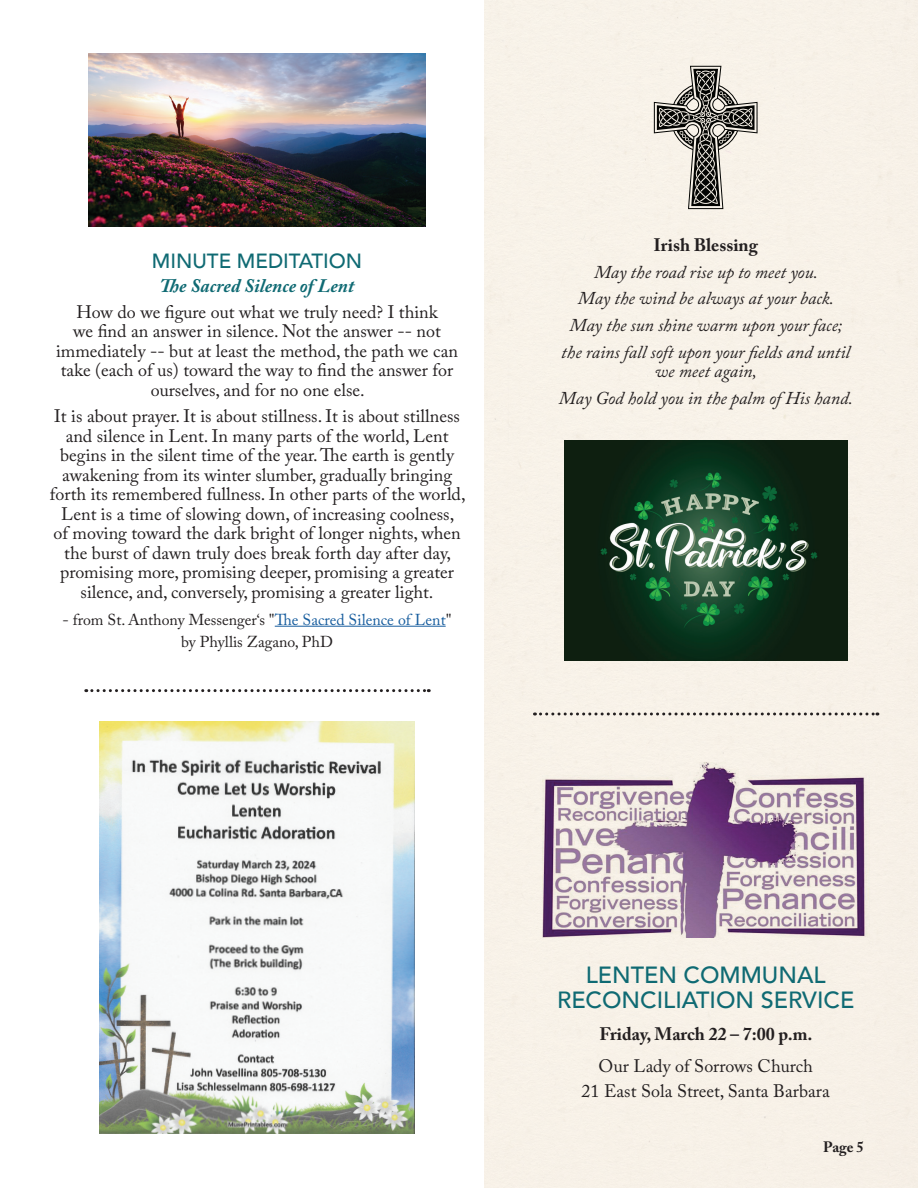
<style>
.page{position:relative;width:918px;height:1188px;background:#fff}
.page>*{position:absolute;margin:0;border:0;box-sizing:border-box;transform-origin:0 0}
.t1{font:500 23.4px/25.3px "Avenir";color:#0f6a73;text-align:center}
.t2{font:500 20.55px "Avenir";color:#0f6a73}
.t3{font:italic 700 19.05px "Adobe Caslon Pro";color:#0f6a73}
.t4{font:18px/19.5px "Adobe Caslon Pro";color:#231f20;text-align:center}
.t5{font:italic 18px/26.7px "Adobe Caslon Pro";color:#231f20;text-align:center}
.t6{font:700 18px "Adobe Caslon Pro";color:#231f20}
.t7{font:15.75px/22.2px "Adobe Caslon Pro";color:#231f20;text-align:center}
.t8{font:700 15px "Adobe Caslon Pro";color:#231f20}
.s1{color:#175d9e}
</style>
<div class="page">
<div style="left:485px;top:0;width:433px;height:1188px;background:#f7f1e8"></div>
<svg style="left:86px;top:689px;width:343px;height:3px"></svg>
<svg style="left:534px;top:712px;width:344px;height:4px"></svg>
<img style="left:88px;top:53px;width:338px;height:173px">
<hr style="left:275px;top:626px;width:171px;height:1px;background:#175d9e">
<img style="left:542px;top:762px;width:327px;height:175px">
<div style="left:628px;top:59px;width:156px;height:156px;background:#f8f2e9"></div>
<svg style="left:654px;top:66px;width:104px;height:143px"></svg>
<img style="left:564px;top:441px;width:283px;height:220px">
<img style="left:100px;top:721px;width:315px;height:413px">
<p class="t2" style="left:152px;top:243px;width:212px">MINUTE MEDITATION</p>
<p class="t3" style="left:160px;top:275px;width:196px">The Sacred Silence of Lent</p>
<p class="t4" style="left:56px;top:302px;width:403px">How do we figure out what we truly need? I think<br>we find an answer in silence. Not the answer -- not immediately -- but at least the method, the path we can take (each of us) toward the way to find the answer for ourselves, and for no one else.</p>
<p class="t4" style="left:50px;top:406px;width:417px">It is about prayer. It is about stillness. It is about stillness and silence in Lent. In many parts of the world, Lent begins in the silent time of the year. The earth is gently awakening from its winter slumber, gradually bringing forth its remembered fullness. In other parts of the world, Lent is a time of slowing down, of increasing coolness,<br>of moving toward the dark bright of longer nights, when the burst of dawn truly does break forth day after day, promising more, promising deeper, promising a greater silence, and, conversely, promising a greater light.</p>
<p class="t7" style="left:63px;top:608px;width:390px">- from St. Anthony Messenger‘s "<span class="s1">The Sacred Silence of Lent</span>" by Phyllis Zagano, PhD</p>
<p class="t6" style="left:654px;top:234px;width:106px">Irish Blessing</p>
<p class="t5" style="left:561px;top:258px;width:290px">May the road rise up to meet you.<br>May the wind be always at your back.<br>May the sun shine warm upon your face; the rains fall soft upon your fields and until</p>
<p class="t5" style="left:559px;top:358px;width:295px">we meet again,<br>May God hold you in the palm of His hand.</p>
<p class="t1" style="left:557px;top:961px;width:299px">LENTEN COMMUNAL<br>RECONCILIATION SERVICE</p>
<p class="t6" style="left:599px;top:1023px;width:215px">Friday, March 22 – 7:00 p.m.</p>
<p class="t4" style="left:582px;top:1053px;width:250px;line-height:24.8px">Our Lady of Sorrows Church<br>21 East Sola Street, Santa Barbara</p>
<p class="t8" style="left:823px;top:1139px;width:42px">Page 5</p>
</div>
